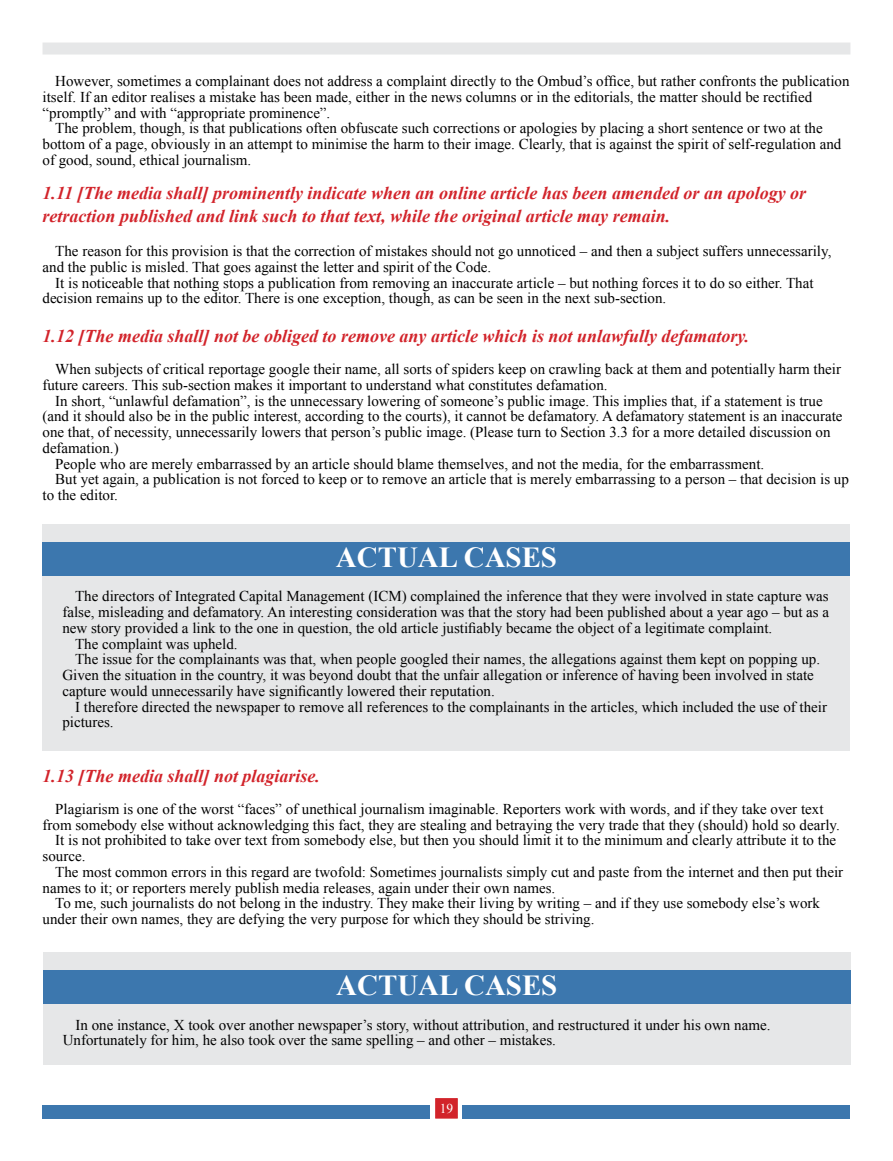
<style>
.page{position:relative;width:893px;height:1161px;background:#fff}
.page>*{position:absolute;margin:0;border:0;box-sizing:border-box;transform-origin:0 0}
.t1{font:700 28.95px "Times New Roman";color:#fff}
.t2{font:italic 700 18px/22.5px "Times New Roman";color:#d2232a}
.t3{font:15px/15.8px "Times New Roman";color:#000}
.t4{font:13.5px "Times New Roman";color:#fff}
</style>
<div class="page">
<div style="left:43px;top:1105px;width:807px;height:13px;background:#3c77ae"></div>
<svg style="left:430px;top:1105px;width:32px;height:14px"></svg>
<div style="left:435px;top:1098px;width:23px;height:20px;background:#d2232a;border:1px solid #d2232a"></div>
<div style="left:43px;top:43px;width:807px;height:12px;background:#e6e7e8"></div>
<div style="left:43px;top:524px;width:807px;height:226px;background:#e6e7e8"></div>
<div style="left:43px;top:952px;width:808px;height:113px;background:#e6e7e8"></div>
<div style="left:43px;top:542px;width:807px;height:33px;background:#3c77ae"></div>
<div style="left:43px;top:970px;width:808px;height:33px;background:#3c77ae"></div>
<p class="t3" style="left:55px;top:73px;width:796px">However, sometimes a complainant does not address a complaint directly to the Ombud’s office, but rather confronts the publication</p>
<p class="t3" style="left:43px;top:89px;width:771px">itself. If an editor realises a mistake has been made, either in the news columns or in the editorials, the matter should be rectified</p>
<p class="t3" style="left:43px;top:104px;width:289px">“promptly” and with “appropriate prominence”.</p>
<p class="t3" style="left:55px;top:120px;width:769px">The problem, though, is that publications often obfuscate such corrections or apologies by placing a short sentence or two at the</p>
<p class="t3" style="left:43px;top:136px;width:800px">bottom of a page, obviously in an attempt to minimise the harm to their image. Clearly, that is against the spirit of self-regulation and</p>
<p class="t3" style="left:43px;top:152px;width:210px">of good, sound, ethical journalism.</p>
<p class="t2" style="left:43px;top:182px;width:765px">1.11 [The media shall] prominently indicate when an online article has been amended or an apology or retraction published and link such to that text, while the original article may remain.</p>
<p class="t3" style="left:43px;top:243px;width:790px;text-indent:13px">The reason for this provision is that the correction of mistakes should not go unnoticed – and then a subject suffers unnecessarily, and the public is misled. That goes against the letter and spirit of the Code.</p>
<p class="t3" style="left:42px;top:275px;width:773px;text-indent:13px">It is noticeable that nothing stops a publication from removing an inaccurate article – but nothing forces it to do so either. That decision remains up to the editor. There is one exception, though, as can be seen in the next sub-section.</p>
<p class="t2" style="left:43px;top:324px;width:708px">1.12 [The media shall] not be obliged to remove any article which is not unlawfully defamatory.</p>
<p class="t3" style="left:42px;top:361px;width:800px;text-indent:13px">When subjects of critical reportage google their name, all sorts of spiders keep on crawling back at them and potentially harm their future careers. This sub-section makes it important to understand what constitutes defamation.</p>
<p class="t3" style="left:55px;top:392px;width:769px">In short, “unlawful defamation”, is the unnecessary lowering of someone’s public image. This implies that, if a statement is true</p>
<p class="t3" style="left:42px;top:408px;width:802px">(and it should also be in the public interest, according to the courts), it cannot be defamatory. A defamatory statement is an inaccurate</p>
<p class="t3" style="left:42px;top:424px;width:790px">one that, of necessity, unnecessarily lowers that person’s public image. (Please turn to Section 3.3 for a more detailed discussion on</p>
<p class="t3" style="left:42px;top:440px;width:78px">defamation.)</p>
<p class="t3" style="left:55px;top:455px;width:711px">People who are merely embarrassed by an article should blame themselves, and not the media, for the embarrassment.</p>
<p class="t3" style="left:55px;top:471px;width:795px">But yet again, a publication is not forced to keep or to remove an article that is merely embarrassing to a person – that decision is up</p>
<p class="t3" style="left:42px;top:487px;width:77px">to the editor.</p>
<h1 class="t1" style="left:336px;top:537px;width:223px">ACTUAL CASES</h1>
<p class="t3" style="left:75px;top:588px;width:755px">The directors of Integrated Capital Management (ICM) complained the inference that they were involved in state capture was</p>
<p class="t3" style="left:62px;top:604px;width:768px">false, misleading and defamatory. An interesting consideration was that the story had been published about a year ago – but as a</p>
<p class="t3" style="left:62px;top:620px;width:711px">new story provided a link to the one in question, the old article justifiably became the object of a legitimate complaint.</p>
<p class="t3" style="left:75px;top:635px;width:164px">The complaint was upheld.</p>
<p class="t3" style="left:75px;top:651px;width:746px">The issue for the complainants was that, when people googled their names, the allegations against them kept on popping up.</p>
<p class="t3" style="left:62px;top:667px;width:753px">Given the situation in the country, it was beyond doubt that the unfair allegation or inference of having been involved in state</p>
<p class="t3" style="left:62px;top:683px;width:434px">capture would unnecessarily have significantly lowered their reputation.</p>
<p class="t3" style="left:75px;top:698px;width:753px">I therefore directed the newspaper to remove all references to the complainants in the articles, which included the use of their</p>
<p class="t3" style="left:62px;top:714px;width:53px">pictures.</p>
<p class="t2" style="left:43px;top:764px;width:279px">1.13 [The media shall] not plagiarise.</p>
<p class="t3" style="left:55px;top:801px;width:770px">Plagiarism is one of the worst “faces” of unethical journalism imaginable. Reporters work with words, and if they take over text</p>
<p class="t3" style="left:43px;top:816px;width:799px">from somebody else without acknowledging this fact, they are stealing and betraying the very trade that they (should) hold so dearly.</p>
<p class="t3" style="left:55px;top:832px;width:782px">It is not prohibited to take over text from somebody else, but then you should limit it to the minimum and clearly attribute it to the</p>
<p class="t3" style="left:43px;top:848px;width:44px">source.</p>
<p class="t3" style="left:55px;top:864px;width:789px">The most common errors in this regard are twofold: Sometimes journalists simply cut and paste from the internet and then put their</p>
<p class="t3" style="left:43px;top:879px;width:514px">names to it; or reporters merely publish media releases, again under their own names.</p>
<p class="t3" style="left:55px;top:895px;width:766px">To me, such journalists do not belong in the industry. They make their living by writing – and if they use somebody else’s work</p>
<p class="t3" style="left:43px;top:911px;width:553px">under their own names, they are defying the very purpose for which they should be striving.</p>
<h1 class="t1" style="left:336px;top:965px;width:223px">ACTUAL CASES</h1>
<p class="t3" style="left:63px;top:1016px;width:709px;text-indent:13px">In one instance, X took over another newspaper’s story, without attribution, and restructured it under his own name.<br>Unfortunately for him, he also took over the same spelling – and other – mistakes.</p>
<p class="t4" style="left:440px;top:1099px;width:15px">19</p>
</div>
